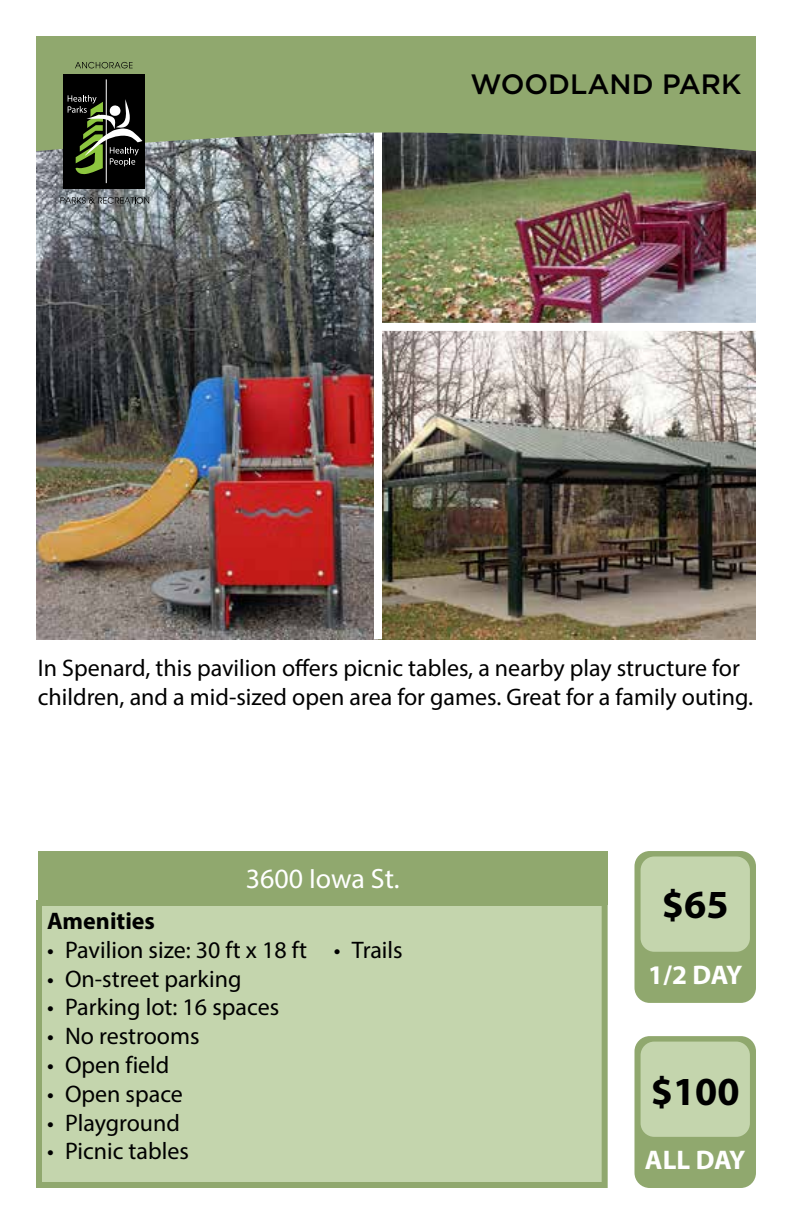
<style>
.page{position:relative;width:792px;height:1224px;background:#fff}
.page>*{position:absolute;margin:0;border:0;box-sizing:border-box;transform-origin:0 0}
.t1{font:700 40px "Myriad Pro";color:#000}
.t2{font:500 28px "Gotham";color:#000}
.t3{font:28px "Myriad Pro";color:#fff}
.t4{font:700 27px "Myriad Pro";letter-spacing:-.015em;color:#fff}
.t5{font:24px/28.8px "Myriad Pro";color:#000}
.t6{font:700 24px "Myriad Pro";color:#000}
</style>
<div class="page">
<img style="left:36px;top:151px;width:720px;height:488px">
<div style="left:374px;top:121px;width:8px;height:518px;background:#fff"></div>
<svg style="left:36px;top:36px;width:720px;height:115px;background:#8ba16d"></svg>
<div style="left:63px;top:74px;width:82px;height:115px;background:#000"></div>
<hr style="left:106px;top:79px;width:1px;height:104px;background:#fff">
<svg style="left:68px;top:95px;width:74px;height:79px"></svg>
<svg style="left:75px;top:62px;width:58px;height:6px"></svg>
<svg style="left:60px;top:197px;width:89px;height:7px"></svg>
<div style="left:378px;top:323px;width:378px;height:8px;background:#fff"></div>
<div style="left:38px;top:851px;width:570px;height:53px;background:#90a86e"></div>
<div style="left:634px;top:851px;width:122px;height:152px;background:#90a86e;border-radius:15px"></div>
<div style="left:641px;top:857px;width:109px;height:95px;background:#c4d5ad;border-radius:14px"></div>
<div style="left:634px;top:1036px;width:122px;height:152px;background:#90a86e;border-radius:15px"></div>
<div style="left:641px;top:1042px;width:109px;height:95px;background:#c4d5ad;border-radius:14px"></div>
<div style="left:39px;top:903px;width:566px;height:282px;background:#c4d5ad"></div>
<div style="left:36px;top:900px;width:572px;height:288px;border:6px solid #90a86e"></div>
<p class="t2" style="left:471px;top:66px;width:272px">WOODLAND PARK</p>
<p class="t5" style="left:38px;top:653px;width:717px">In Spenard, this pavilion offers picnic tables, a nearby play structure for children, and a mid-sized open area for games. Great for a family outing.</p>
<p class="t3" style="left:246px;top:862px;width:155px">3600 Iowa St.</p>
<p class="t6" style="left:47px;top:905px;width:110px">Amenities</p>
<p class="t5" style="left:47px;top:935px;width:261px">• Pavilion size: 30 ft x 18 ft</p>
<p class="t5" style="left:47px;top:964px;width:196px">• On-street parking</p>
<p class="t5" style="left:47px;top:993px;width:234px">• Parking lot: 16 spaces</p>
<p class="t5" style="left:47px;top:1021px;width:154px">• No restrooms</p>
<p class="t5" style="left:47px;top:1050px;width:124px">• Open field</p>
<p class="t5" style="left:47px;top:1079px;width:137px">• Open space</p>
<p class="t5" style="left:47px;top:1108px;width:134px">• Playground</p>
<p class="t5" style="left:47px;top:1137px;width:143px">• Picnic tables</p>
<p class="t5" style="left:334px;top:935px;width:70px">• Trails</p>
<h1 class="t1" style="left:662px;top:879px;width:68px">$65</h1>
<p class="t4" style="left:648px;top:957px;width:96px">1/2 DAY</p>
<h1 class="t1" style="left:651px;top:1065px;width:90px">$100</h1>
<p class="t4" style="left:645px;top:1142px;width:102px">ALL DAY</p>
</div>
